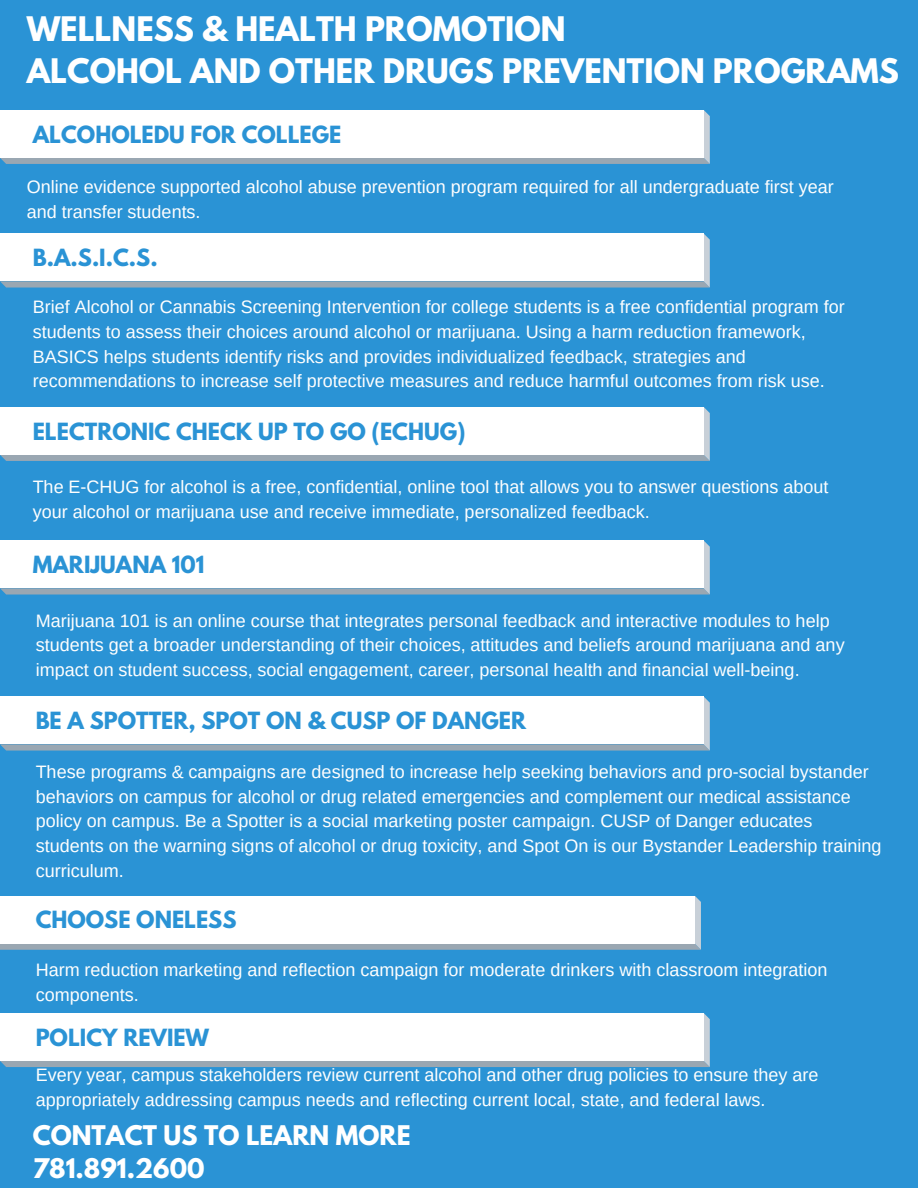
<style>
.page{position:relative;width:918px;height:1188px;background:#2a93d5}
.page>*{position:absolute;margin:0;border:0;box-sizing:border-box;transform-origin:0 0}
.t1{font:700 30px/41.7px "League Spartan";color:#fff}
.t2{font:700 24px/32.7px "League Spartan";color:#fff}
.t3{font:700 21px "League Spartan";color:#2a93d5}
.t4{font:18px/24.8px "Arimo";color:#fefefe}
</style>
<div class="page">
<svg style="left:0;top:110px;width:710px;height:54px;background:#9aa8b5"></svg>
<div style="left:0;top:110px;width:704px;height:48px;background:#fff"></div>
<svg style="left:0;top:234px;width:710px;height:54px;background:#8ea6b8"></svg>
<div style="left:0;top:234px;width:704px;height:47px;background:#fff"></div>
<svg style="left:0;top:896px;width:701px;height:54px;background:#98a8b5"></svg>
<div style="left:0;top:896px;width:695px;height:48px;background:#fff"></div>
<svg style="left:0;top:407px;width:710px;height:54px;background:#9aa8b5"></svg>
<div style="left:0;top:407px;width:704px;height:48px;background:#fff"></div>
<svg style="left:0;top:541px;width:710px;height:54px;background:#8ea6b8"></svg>
<div style="left:0;top:541px;width:704px;height:47px;background:#fff"></div>
<svg style="left:0;top:697px;width:710px;height:54px;background:#8ea6b8"></svg>
<div style="left:0;top:697px;width:704px;height:47px;background:#fff"></div>
<svg style="left:0;top:1013px;width:710px;height:54px;background:#9ba9b4"></svg>
<div style="left:0;top:1013px;width:704px;height:48px;background:#fff"></div>
<h1 class="t1" style="left:27px;top:12px;width:874px">WELLNESS &amp; HEALTH PROMOTION<br>ALCOHOL AND OTHER DRUGS PREVENTION PROGRAMS</h1>
<p class="t3" style="left:33px;top:124px;width:310px">ALCOHOLEDU FOR COLLEGE</p>
<p class="t4" style="left:27px;top:174px;width:809px">Online evidence supported alcohol abuse prevention program required for all undergraduate first year and transfer students.</p>
<p class="t3" style="left:33px;top:247px;width:126px">B.A.S.I.C.S.</p>
<p class="t4" style="left:33px;top:294px;width:813px">Brief Alcohol or Cannabis Screening Intervention for college students is a free confidential program for students to assess their choices around alcohol or marijuana. Using a harm reduction framework, BASICS helps students identify risks and provides individualized feedback, strategies and recommendations to increase self protective measures and reduce harmful outcomes from risk use.</p>
<p class="t3" style="left:33px;top:421px;width:434px">ELECTRONIC CHECK UP TO GO (ECHUG)</p>
<p class="t4" style="left:33px;top:474px;width:797px">The E-CHUG for alcohol is a free, confidential, online tool that allows you to answer questions about your alcohol or marijuana use and receive immediate, personalized feedback.</p>
<p class="t3" style="left:33px;top:554px;width:173px">MARIJUANA 101</p>
<p class="t4" style="left:36px;top:608px;width:810px">Marijuana 101 is an online course that integrates personal feedback and interactive modules to help students get a broader understanding of their choices, attitudes and beliefs around marijuana and any impact on student success, social engagement, career, personal health and financial well-being.</p>
<p class="t3" style="left:36px;top:710px;width:492px">BE A SPOTTER, SPOT ON &amp; CUSP OF DANGER</p>
<p class="t4" style="left:36px;top:759px;width:847px">These programs &amp; campaigns are designed to increase help seeking behaviors and pro-social bystander behaviors on campus for alcohol or drug related emergencies and complement our medical assistance policy on campus. Be a Spotter is a social marketing poster campaign. CUSP of Danger educates students on the warning signs of alcohol or drug toxicity, and Spot On is our Bystander Leadership training curriculum.</p>
<p class="t3" style="left:36px;top:909px;width:202px">CHOOSE ONELESS</p>
<p class="t4" style="left:36px;top:957px;width:793px">Harm reduction marketing and reflection campaign for moderate drinkers with classroom integration components.</p>
<p class="t3" style="left:36px;top:1027px;width:175px">POLICY REVIEW</p>
<p class="t4" style="left:36px;top:1062px;width:784px">Every year, campus stakeholders review current alcohol and other drug policies to ensure they are appropriately addressing campus needs and reflecting current local, state, and federal laws.</p>
<h2 class="t2" style="left:33px;top:1122px;width:380px">CONTACT US TO LEARN MORE<br>781.891.2600</h2>
</div>
